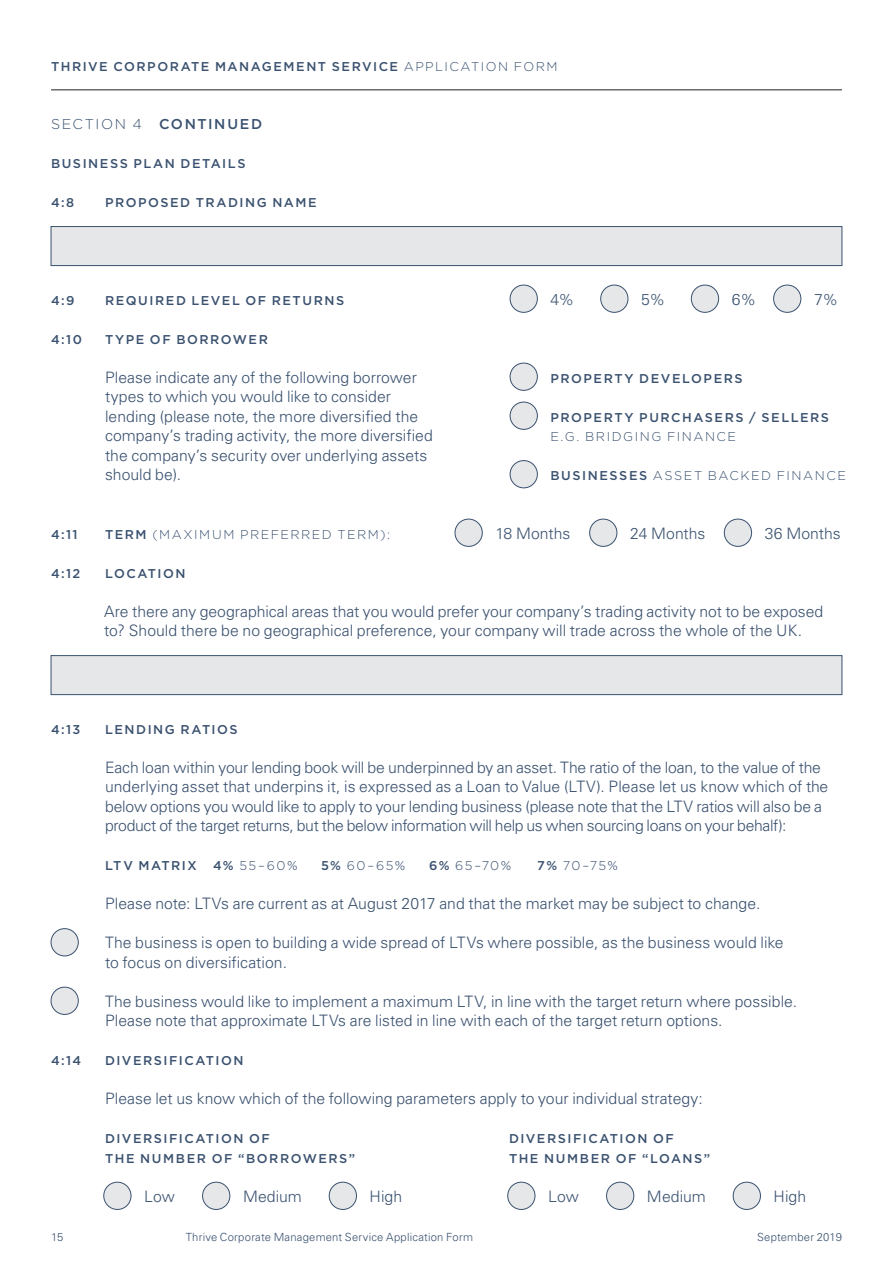
<style>
.page{position:relative;width:893px;height:1263px;background:#fff}
.page>*{position:absolute;margin:0;border:0;box-sizing:border-box;transform-origin:0 0}
.Univers{font:300 15.75px/19.5px "Univers";color:#3a516f}
.Gotham_9_5{font:500 14.25px "Gotham";letter-spacing:.115em;color:#3a516f}
.Gotham_8_5{font:500 12.75px/19.5px "Gotham";letter-spacing:.12em;color:#3a516f}
.Gotham_8_5-2{font:300 12.75px "Gotham";letter-spacing:.12em;color:#3a516f}
.Univers_7_5{font:300 11.25px "Univers";letter-spacing:.02em;color:#3a516f}
.s1{font-weight:300}
.s2{font-weight:500}
</style>
<div class="page">
<hr style="left:51px;top:90px;width:791px;height:1px;background:#231f20">
<div style="left:51px;top:226px;width:791px;height:40px;background:#e6e7e9;border:1px solid #3a516f"></div>
<div style="left:510px;top:285px;width:27px;height:27px;background:#e6e7e9;border-radius:50%"></div>
<div style="left:510px;top:285px;width:28px;height:27px;border:1px solid #3a516f;border-radius:50%"></div>
<div style="left:601px;top:285px;width:27px;height:27px;background:#e6e7e9;border-radius:50%"></div>
<div style="left:600px;top:285px;width:28px;height:27px;border:1px solid #3a516f;border-radius:50%"></div>
<div style="left:691px;top:285px;width:28px;height:27px;background:#e6e7e9;border-radius:50%"></div>
<div style="left:691px;top:285px;width:28px;height:27px;border:1px solid #3a516f;border-radius:50%"></div>
<div style="left:774px;top:285px;width:27px;height:27px;background:#e6e7e9;border-radius:50%"></div>
<div style="left:773px;top:285px;width:28px;height:27px;border:1px solid #3a516f;border-radius:50%"></div>
<div style="left:510px;top:363px;width:27px;height:27px;background:#e6e7e9;border-radius:50%"></div>
<div style="left:510px;top:363px;width:28px;height:27px;border:1px solid #3a516f;border-radius:50%"></div>
<div style="left:510px;top:402px;width:27px;height:27px;background:#e6e7e9;border-radius:50%"></div>
<div style="left:510px;top:402px;width:28px;height:27px;border:1px solid #3a516f;border-radius:50%"></div>
<div style="left:510px;top:461px;width:27px;height:27px;background:#e6e7e9;border-radius:50%"></div>
<div style="left:510px;top:460px;width:28px;height:28px;border:1px solid #3a516f;border-radius:50%"></div>
<div style="left:455px;top:519px;width:27px;height:27px;background:#e6e7e9;border-radius:50%"></div>
<div style="left:455px;top:519px;width:27px;height:27px;border:1px solid #3a516f;border-radius:50%"></div>
<div style="left:590px;top:519px;width:27px;height:27px;background:#e6e7e9;border-radius:50%"></div>
<div style="left:589px;top:519px;width:28px;height:27px;border:1px solid #3a516f;border-radius:50%"></div>
<div style="left:724px;top:519px;width:28px;height:27px;background:#e6e7e9;border-radius:50%"></div>
<div style="left:724px;top:519px;width:28px;height:27px;border:1px solid #3a516f;border-radius:50%"></div>
<div style="left:51px;top:655px;width:791px;height:40px;background:#e6e7e9;border:1px solid #3a516f"></div>
<div style="left:51px;top:929px;width:27px;height:27px;background:#e6e7e9;border-radius:50%"></div>
<div style="left:51px;top:928px;width:27px;height:28px;border:1px solid #3a516f;border-radius:50%"></div>
<div style="left:51px;top:987px;width:27px;height:27px;background:#e6e7e9;border-radius:50%"></div>
<div style="left:51px;top:987px;width:27px;height:27px;border:1px solid #3a516f;border-radius:50%"></div>
<div style="left:104px;top:1182px;width:27px;height:27px;background:#e6e7e9;border-radius:50%"></div>
<div style="left:104px;top:1182px;width:27px;height:27px;border:1px solid #3a516f;border-radius:50%"></div>
<div style="left:203px;top:1182px;width:27px;height:27px;background:#e6e7e9;border-radius:50%"></div>
<div style="left:202px;top:1182px;width:28px;height:27px;border:1px solid #3a516f;border-radius:50%"></div>
<div style="left:329px;top:1182px;width:27px;height:27px;background:#e6e7e9;border-radius:50%"></div>
<div style="left:329px;top:1182px;width:28px;height:27px;border:1px solid #3a516f;border-radius:50%"></div>
<div style="left:508px;top:1182px;width:27px;height:27px;background:#e6e7e9;border-radius:50%"></div>
<div style="left:507px;top:1182px;width:28px;height:27px;border:1px solid #3a516f;border-radius:50%"></div>
<div style="left:606px;top:1182px;width:28px;height:27px;background:#e6e7e9;border-radius:50%"></div>
<div style="left:606px;top:1182px;width:28px;height:27px;border:1px solid #3a516f;border-radius:50%"></div>
<div style="left:733px;top:1182px;width:27px;height:27px;background:#e6e7e9;border-radius:50%"></div>
<div style="left:733px;top:1182px;width:28px;height:27px;border:1px solid #3a516f;border-radius:50%"></div>
<p class="Gotham_8_5" style="left:51px;top:56px;width:508px">THRIVE CORPORATE MANAGEMENT SERVICE <span class="s1">APPLICATION FORM</span></p>
<p class="Gotham_9_5" style="left:51px;top:115px;width:213px"><span class="s1">SECTION 4</span> CONTINUED</p>
<p class="Gotham_8_5" style="left:51px;top:154px;width:196px">BUSINESS PLAN DETAILS</p>
<p class="Gotham_8_5" style="left:51px;top:193px;width:25px">4:8</p>
<p class="Gotham_8_5" style="left:105px;top:193px;width:213px">PROPOSED TRADING NAME</p>
<p class="Gotham_8_5" style="left:51px;top:290px;width:25px">4:9</p>
<p class="Gotham_8_5" style="left:105px;top:290px;width:241px">REQUIRED LEVEL OF RETURNS</p>
<p class="Univers" style="left:550px;top:289px;width:25px">4%</p>
<p class="Univers" style="left:641px;top:289px;width:26px">5%</p>
<p class="Univers" style="left:732px;top:289px;width:26px">6%</p>
<p class="Univers" style="left:814px;top:289px;width:26px">7%</p>
<p class="Gotham_8_5" style="left:51px;top:329px;width:32px">4:10</p>
<p class="Gotham_8_5" style="left:105px;top:329px;width:164px">TYPE OF BORROWER</p>
<p class="Univers" style="left:105px;top:367px;width:329px">Please indicate any of the following borrower types to which you would like to consider lending (please note, the more diversified the company’s trading activity, the more diversified the company’s security over underlying assets should be).</p>
<p class="Gotham_8_5" style="left:550px;top:368px;width:194px">PROPERTY DEVELOPERS</p>
<p class="Gotham_8_5" style="left:550px;top:407px;width:280px">PROPERTY PURCHASERS / SELLERS</p>
<p class="Gotham_8_5-2" style="left:550px;top:430px;width:187px">E.G. BRIDGING FINANCE</p>
<p class="Gotham_8_5-2" style="left:550px;top:469px;width:297px"><span class="s2">BUSINESSES</span> ASSET BACKED FINANCE</p>
<p class="Gotham_8_5" style="left:51px;top:524px;width:28px">4:11</p>
<p class="Gotham_8_5-2" style="left:105px;top:527px;width:287px"><span class="s2">TERM</span> (MAXIMUM PREFERRED TERM):</p>
<p class="Univers" style="left:495px;top:523px;width:77px">18 Months</p>
<p class="Univers" style="left:630px;top:523px;width:77px">24 Months</p>
<p class="Univers" style="left:765px;top:523px;width:78px">36 Months</p>
<p class="Gotham_8_5" style="left:51px;top:563px;width:31px">4:12</p>
<p class="Gotham_8_5" style="left:105px;top:563px;width:82px">LOCATION</p>
<p class="Univers" style="left:104px;top:601px;width:721px">Are there any geographical areas that you would prefer your company’s trading activity not to be exposed to? Should there be no geographical preference, your company will trade across the whole of the UK.</p>
<p class="Gotham_8_5" style="left:51px;top:719px;width:31px">4:13</p>
<p class="Gotham_8_5" style="left:105px;top:719px;width:134px">LENDING RATIOS</p>
<p class="Univers" style="left:105px;top:757px;width:725px">Each loan within your lending book will be underpinned by an asset. The ratio of the loan, to the value of the underlying asset that underpins it, is expressed as a Loan to Value (LTV). Please let us know which of the below options you would like to apply to your lending business (please note that the LTV ratios will also be a product of the target returns, but the below information will help us when sourcing loans on your behalf):</p>
<p class="Gotham_8_5" style="left:105px;top:856px;width:93px">LTV MATRIX</p>
<p class="Gotham_8_5-2" style="left:213px;top:859px;width:86px"><span class="s2">4%</span> 55–60%</p>
<p class="Gotham_8_5-2" style="left:321px;top:859px;width:86px"><span class="s2">5%</span> 60–65%</p>
<p class="Gotham_8_5-2" style="left:429px;top:859px;width:84px"><span class="s2">6%</span> 65–70%</p>
<p class="Gotham_8_5-2" style="left:537px;top:859px;width:83px"><span class="s2">7%</span> 70–75%</p>
<p class="Univers" style="left:105px;top:894px;width:657px">Please note: LTVs are current as at August 2017 and that the market may be subject to change.</p>
<p class="Univers" style="left:105px;top:933px;width:680px">The business is open to building a wide spread of LTVs where possible, as the business would like to focus on diversification.</p>
<p class="Univers" style="left:105px;top:991px;width:694px">The business would like to implement a maximum LTV, in line with the target return where possible.<br>Please note that approximate LTVs are listed in line with each of the target return options.</p>
<p class="Gotham_8_5" style="left:51px;top:1051px;width:32px">4:14</p>
<p class="Gotham_8_5" style="left:105px;top:1051px;width:140px">DIVERSIFICATION</p>
<p class="Univers" style="left:105px;top:1089px;width:599px">Please let us know which of the following parameters apply to your individual strategy:</p>
<p class="Gotham_8_5" style="left:105px;top:1129px;width:252px">DIVERSIFICATION OF<br>THE NUMBER OF “BORROWERS”</p>
<p class="Gotham_8_5" style="left:509px;top:1129px;width:203px">DIVERSIFICATION OF<br>THE NUMBER OF “LOANS”</p>
<p class="Univers" style="left:144px;top:1186px;width:32px">Low</p>
<p class="Univers" style="left:243px;top:1186px;width:60px">Medium</p>
<p class="Univers" style="left:370px;top:1186px;width:34px">High</p>
<p class="Univers" style="left:548px;top:1186px;width:32px">Low</p>
<p class="Univers" style="left:647px;top:1186px;width:60px">Medium</p>
<p class="Univers" style="left:774px;top:1186px;width:34px">High</p>
<p class="Univers_7_5" style="left:51px;top:1230px;width:14px">15</p>
<p class="Univers_7_5" style="left:186px;top:1230px;width:289px">Thrive Corporate Management Service Application Form</p>
<p class="Univers_7_5" style="left:757px;top:1230px;width:86px">September 2019</p>
</div>
